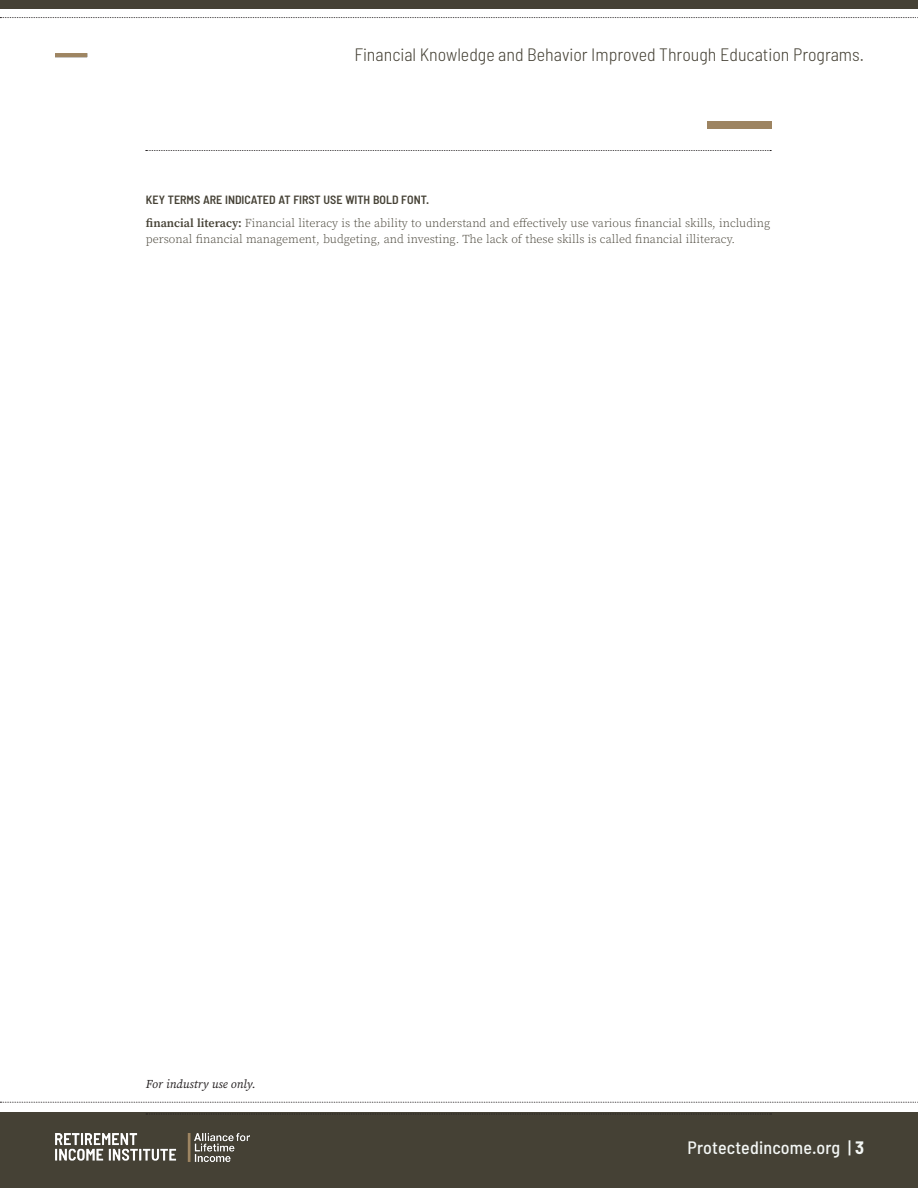
<style>
.page{position:relative;width:918px;height:1188px;background:#fff}
.page>*{position:absolute;margin:0;border:0;box-sizing:border-box;transform-origin:0 0}
.Paragraph_Style_1{font:300 semi-condensed 18px "Barlow";color:#454135}
.t1{font:500 semi-condensed 18px "Barlow";letter-spacing:.01em;color:#f3f6f4}
.Paragraph_Style_1-2{font:300 12px/16.5px "Source Serif Pro";color:#454135}
.Paragraph_Style_1-3{font:600 semi-condensed 12px "Barlow";color:#454135}
.Paragraph_Style_1-4{font:italic 12px "Source Serif Pro";color:#231f20}
.s1{font-weight:600}
.s2{font-weight:700}
</style>
<div class="page">
<div style="left:0;top:1112px;width:918px;height:76px;background:#454135"></div>
<svg style="left:0;top:1102px;width:918px;height:1px"></svg>
<svg style="left:0;top:17px;width:918px;height:1px"></svg>
<div style="left:1px;top:0;width:917px;height:9px;background:#454135"></div>
<img style="left:55px;top:1134px;width:195px;height:27px">
<img style="left:56px;top:53px;width:32px;height:5px">
<svg style="left:146px;top:1114px;width:626px;height:1px"></svg>
<div style="left:707px;top:122px;width:64px;height:7px;background:#9d8461"></div>
<svg style="left:146px;top:150px;width:625px;height:1px"></svg>
<p class="Paragraph_Style_1" style="left:354px;top:43px;width:511px">Financial Knowledge and Behavior Improved Through Education Programs.</p>
<p class="Paragraph_Style_1-3" style="left:146px;top:192px;width:285px">KEY TERMS ARE INDICATED AT FIRST USE WITH BOLD FONT.</p>
<p class="Paragraph_Style_1-2" style="left:146px;top:215px;width:626px"><span class="s1">financial literacy:</span> Financial literacy is the ability to understand and effectively use various financial skills, including personal financial management, budgeting, and investing. The lack of these skills is called financial illiteracy.</p>
<p class="Paragraph_Style_1-4" style="left:146px;top:1076px;width:111px">For industry use only.</p>
<p class="t1" style="left:688px;top:1136px;width:178px">Protectedincome.org | <span class="s2">3</span></p>
</div>
